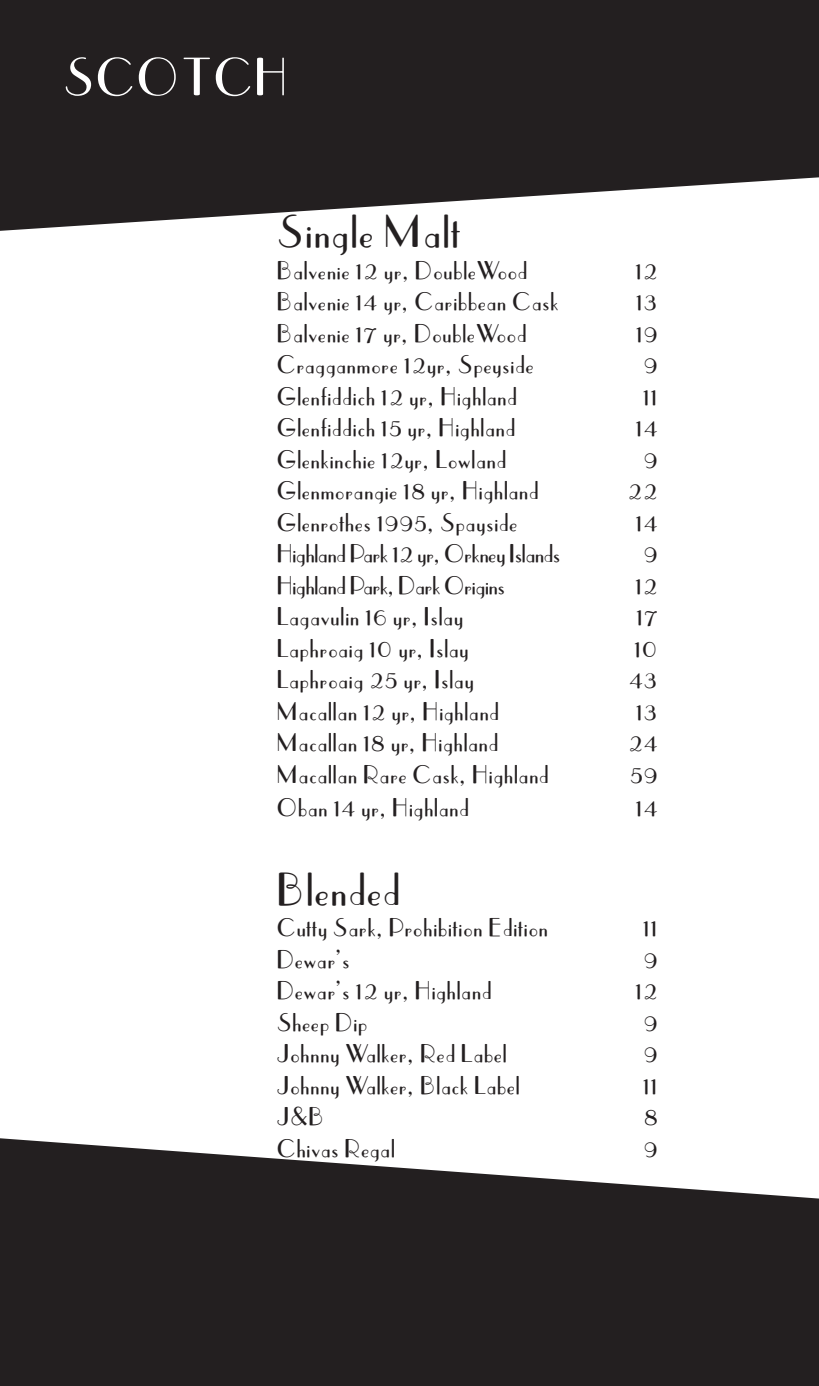
<style>
.page{position:relative;width:819px;height:1386px;background:#fff}
.page>*{position:absolute;margin:0;border:0;box-sizing:border-box;transform-origin:0 0}
.t1{font:54.95px "Parisian";color:#fff}
.t2{font:47.25px "Parisian";color:#231f20}
.t3{font:26.25px "Parisian";color:#231f20}
.t4{font:26.25px "Parisian";letter-spacing:-.04em;color:#231f20}
</style>
<div class="page">
<svg style="left:0;top:1138px;width:819px;height:248px;background:#3e3a3b"></svg>
<svg style="left:0;top:0;width:819px;height:231px;background:#3c393a"></svg>
<p class="t1" style="left:63px;top:50px;width:227px">SCOTCH</p>
<p class="t2" style="left:277px;top:209px;width:186px">Single Malt</p>
<p class="t3" style="left:277px;top:257px;width:253px">Balvenie 12 yr, DoubleWood</p>
<p class="t3" style="left:635px;top:257px;width:25px">12</p>
<p class="t3" style="left:277px;top:289px;width:284px">Balvenie 14 yr, Caribbean Cask</p>
<p class="t3" style="left:636px;top:289px;width:24px">13</p>
<p class="t3" style="left:277px;top:320px;width:252px">Balvenie 17 yr, DoubleWood</p>
<p class="t3" style="left:636px;top:320px;width:24px">19</p>
<p class="t3" style="left:277px;top:352px;width:259px">Cragganmore 12yr, Speyside</p>
<p class="t3" style="left:644px;top:352px;width:16px">9</p>
<p class="t3" style="left:277px;top:383px;width:242px">Glenfiddich 12 yr, Highland</p>
<p class="t3" style="left:643px;top:383px;width:17px">11</p>
<p class="t3" style="left:277px;top:415px;width:241px">Glenfiddich 15 yr, Highland</p>
<p class="t3" style="left:636px;top:415px;width:24px">14</p>
<p class="t3" style="left:277px;top:446px;width:231px">Glenkinchie 12yr, Lowland</p>
<p class="t3" style="left:644px;top:446px;width:16px">9</p>
<p class="t3" style="left:277px;top:478px;width:264px">Glenmorangie 18 yr, Highland</p>
<p class="t3" style="left:628px;top:478px;width:32px">22</p>
<p class="t3" style="left:277px;top:509px;width:243px">Glenrothes 1995, Spayside</p>
<p class="t3" style="left:636px;top:509px;width:24px">14</p>
<p class="t4" style="left:277px;top:541px;width:286px">Highland Park 12 yr, Orkney Islands</p>
<p class="t3" style="left:644px;top:541px;width:16px">9</p>
<p class="t4" style="left:277px;top:572px;width:230px">Highland Park, Dark Origins</p>
<p class="t3" style="left:635px;top:572px;width:25px">12</p>
<p class="t3" style="left:277px;top:604px;width:188px">Lagavulin 16 yr, Islay</p>
<p class="t3" style="left:636px;top:604px;width:24px">17</p>
<p class="t3" style="left:277px;top:635px;width:194px">Laphroaig 10 yr, Islay</p>
<p class="t3" style="left:634px;top:635px;width:25px">10</p>
<p class="t3" style="left:277px;top:667px;width:199px">Laphroaig 25 yr, Islay</p>
<p class="t3" style="left:629px;top:667px;width:31px">43</p>
<p class="t3" style="left:277px;top:698px;width:224px">Macallan 12 yr, Highland</p>
<p class="t3" style="left:636px;top:698px;width:24px">13</p>
<p class="t3" style="left:277px;top:730px;width:224px">Macallan 18 yr, Highland</p>
<p class="t3" style="left:628px;top:730px;width:32px">24</p>
<p class="t3" style="left:277px;top:761px;width:274px">Macallan Rare Cask, Highland</p>
<p class="t3" style="left:630px;top:761px;width:30px">59</p>
<p class="t3" style="left:277px;top:795px;width:194px">Oban 14 yr, Highland</p>
<p class="t3" style="left:636px;top:795px;width:24px">14</p>
<p class="t2" style="left:277px;top:866px;width:126px">Blended</p>
<p class="t3" style="left:277px;top:915px;width:273px">Cutty Sark, Prohibition Edition</p>
<p class="t3" style="left:643px;top:915px;width:17px">11</p>
<p class="t3" style="left:277px;top:946px;width:75px">Dewar’s</p>
<p class="t3" style="left:644px;top:946px;width:16px">9</p>
<p class="t3" style="left:277px;top:978px;width:217px">Dewar’s 12 yr, Highland</p>
<p class="t3" style="left:635px;top:978px;width:25px">12</p>
<p class="t3" style="left:277px;top:1009px;width:93px">Sheep Dip</p>
<p class="t3" style="left:644px;top:1009px;width:16px">9</p>
<p class="t3" style="left:277px;top:1041px;width:232px">Johnny Walker, Red Label</p>
<p class="t3" style="left:644px;top:1041px;width:16px">9</p>
<p class="t3" style="left:277px;top:1072px;width:245px">Johnny Walker, Black Label</p>
<p class="t3" style="left:643px;top:1072px;width:17px">11</p>
<p class="t3" style="left:277px;top:1104px;width:49px">J&amp;B</p>
<p class="t3" style="left:644px;top:1104px;width:16px">8</p>
<p class="t3" style="left:277px;top:1135px;width:120px">Chivas Regal</p>
<p class="t3" style="left:644px;top:1135px;width:16px">9</p>
</div>
